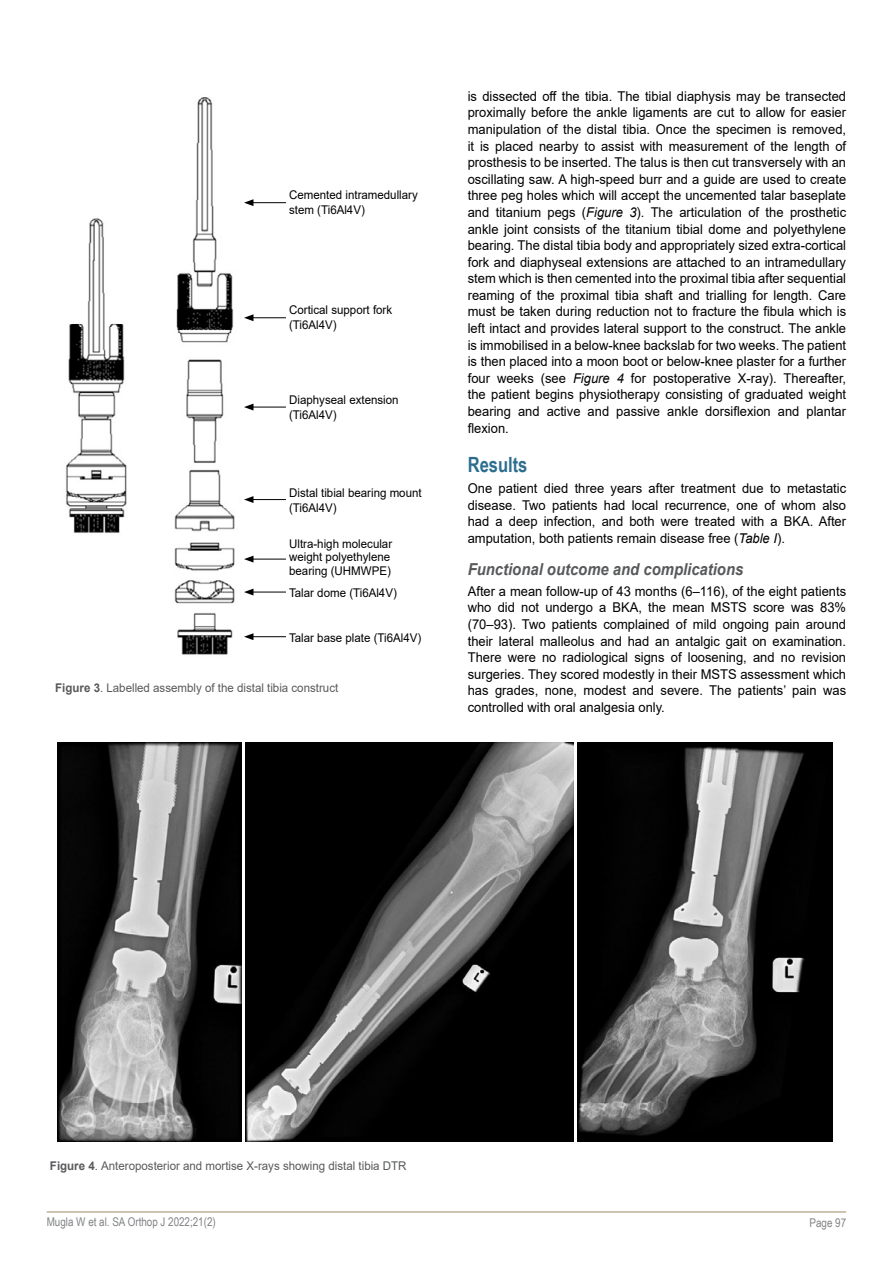
<style>
.page{position:relative;width:893px;height:1263px;background:#fff}
.page>*{position:absolute;margin:0;border:0;box-sizing:border-box;transform-origin:0 0}
.t1{font:700 21px "Arial Narrow";color:#2d6e8f;scale:.96 1}
.t2{font:italic 700 16.5px "Arial";color:#58595b;scale:.9 1}
.t3{font:13.5px/16.6px "Arial";color:#000;text-align:justify;scale:.96 1}
.t4{font:12px/15px "Arial";color:#000;scale:.96 1}
.t5{font:12px "Arial";color:#58595b;scale:.96 1}
.t6{font:12px "Arial Narrow";color:#808285}
.s1{font-weight:700}
.s2{font-style:italic}
</style>
<div class="page">
<hr style="left:47px;top:1211px;width:799px;height:2px;background:#bcb197">
<img style="left:57px;top:742px;width:185px;height:400px">
<img style="left:246px;top:742px;width:328px;height:400px">
<img style="left:578px;top:742px;width:254px;height:400px">
<img style="left:174px;top:97px;width:61px;height:558px">
<img style="left:66px;top:218px;width:61px;height:315px">
<hr style="left:251px;top:202px;width:35px;height:1px;background:#000">
<svg style="left:244px;top:199px;width:9px;height:7px"></svg>
<hr style="left:251px;top:317px;width:35px;height:1px;background:#000">
<svg style="left:244px;top:314px;width:9px;height:7px"></svg>
<hr style="left:251px;top:407px;width:35px;height:1px;background:#000">
<svg style="left:244px;top:404px;width:9px;height:6px"></svg>
<hr style="left:251px;top:499px;width:35px;height:1px;background:#000">
<svg style="left:244px;top:496px;width:9px;height:7px"></svg>
<hr style="left:251px;top:559px;width:35px;height:1px;background:#000">
<svg style="left:244px;top:556px;width:9px;height:6px"></svg>
<hr style="left:251px;top:592px;width:35px;height:1px;background:#000">
<svg style="left:244px;top:589px;width:9px;height:6px"></svg>
<hr style="left:251px;top:636px;width:35px;height:1px;background:#000">
<svg style="left:244px;top:633px;width:9px;height:7px"></svg>
<p class="t4" style="left:289px;top:188px;width:136px">Cemented intramedullary stem (Ti6Al4V)</p>
<p class="t4" style="left:289px;top:302px;width:109px">Cortical support fork (Ti6Al4V)</p>
<p class="t4" style="left:289px;top:392px;width:116px">Diaphyseal extension (Ti6Al4V)</p>
<p class="t4" style="left:289px;top:485px;width:140px">Distal tibial bearing mount (Ti6Al4V)</p>
<p class="t4" style="left:289px;top:536px;width:109px;line-height:13.5px">Ultra-high molecular weight polyethylene bearing (UHMWPE)</p>
<p class="t4" style="left:289px;top:585px;width:114px">Talar dome (Ti6Al4V)</p>
<p class="t4" style="left:289px;top:630px;width:139px">Talar base plate (Ti6Al4V)</p>
<p class="t5" style="left:55px;top:679px;width:296px"><span class="s1">Figure 3</span>. Labelled assembly of the distal tibia construct</p>
<p class="t3" style="left:468px;top:88px;width:396px">is dissected off the tibia. The tibial diaphysis may be transected proximally before the ankle ligaments are cut to allow for easier manipulation of the distal tibia. Once the specimen is removed, it is placed nearby to assist with measurement of the length of prosthesis to be inserted. The talus is then cut transversely with an oscillating saw. A high-speed burr and a guide are used to create three peg holes which will accept the uncemented talar baseplate and titanium pegs (<span class="s2">Figure 3</span>). The articulation of the prosthetic ankle joint consists of the titanium tibial dome and polyethylene bearing. The distal tibia body and appropriately sized extra-cortical fork and diaphyseal extensions are attached to an intramedullary stem which is then cemented into the proximal tibia after sequential reaming of the proximal tibia shaft and trialling for length. Care must be taken during reduction not to fracture the fibula which is left intact and provides lateral support to the construct. The ankle is immobilised in a below-knee backslab for two weeks. The patient is then placed into a moon boot or below-knee plaster for a further four weeks (see <span class="s2">Figure 4</span> for postoperative X-ray). Thereafter, the patient begins physiotherapy consisting of graduated weight bearing and active and passive ankle dorsiflexion and plantar flexion.</p>
<h1 class="t1" style="left:468px;top:449px;width:64px">Results</h1>
<p class="t3" style="left:468px;top:480px;width:396px">One patient died three years after treatment due to metastatic disease. Two patients had local recurrence, one of whom also had a deep infection, and both were treated with a BKA. After amputation, both patients remain disease free (<span class="s2">Table I</span>).</p>
<p class="t2" style="left:468px;top:558px;width:308px">Functional outcome and complications</p>
<p class="t3" style="left:468px;top:583px;width:396px">After a mean follow-up of 43 months (6–116), of the eight patients who did not undergo a BKA, the mean MSTS score was 83% (70–93). Two patients complained of mild ongoing pain around their lateral malleolus and had an antalgic gait on examination.<br>There were no radiological signs of loosening, and no revision surgeries. They scored modestly in their MSTS assessment which has grades, none, modest and severe. The patients’ pain was controlled with oral analgesia only.</p>
<p class="t5" style="left:50px;top:1157px;width:373px"><span class="s1">Figure 4</span>. Anteroposterior and mortise X-rays showing distal tibia DTR</p>
<p class="t6" style="left:47px;top:1213px;width:171px">Mugla W et al. SA Orthop J 2022;21(2)</p>
<p class="t6" style="left:809px;top:1214px;width:38px">Page 97</p>
</div>
